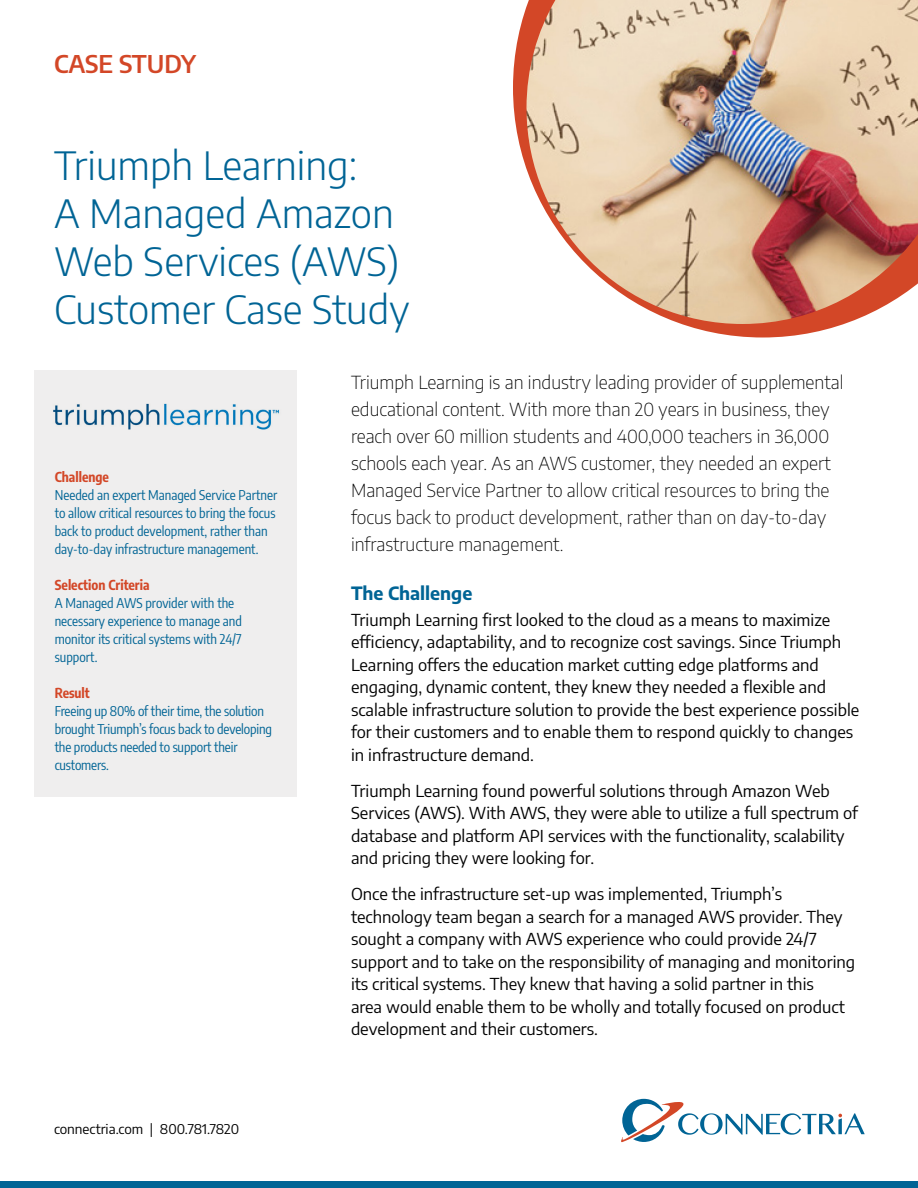
<style>
.page{position:relative;width:918px;height:1188px;background:#fff}
.page>*{position:absolute;margin:0;border:0;box-sizing:border-box;transform-origin:0 0}
.t1{font:300 39px/48px "Encode Sans";color:#006495}
.t2{font:600 24px "Encode Sans";color:#d34727}
.t3{font:200 18px/27px "Encode Sans";color:#000}
.t4{font:700 18px "Encode Sans";color:#006495}
.t5{font:16.5px/22.5px "Encode Sans";color:#000}
.t6{font:13.5px/18px "Encode Sans Condensed";color:#006495}
.t7{font:700 13.5px "Encode Sans Condensed";color:#d34727}
.t8{font:13.5px "Encode Sans";color:#000}
</style>
<div class="page">
<div style="left:34px;top:370px;width:263px;height:426px;background:#efeeee"></div>
<svg style="left:513px;top:8px;width:331px;height:330px"></svg>
<img style="left:526px;top:0;width:392px;height:324px">
<div style="left:0;top:1181px;width:918px;height:7px;background:#006495"></div>
<svg style="left:621px;top:1098px;width:244px;height:45px"></svg>
<img style="left:53px;top:403px;width:226px;height:27px">
<h2 class="t2" style="left:54px;top:46px;width:144px">CASE STUDY</h2>
<h1 class="t1" style="left:54px;top:140px;width:357px">Triumph Learning:<br>A Managed Amazon<br>Web Services (AWS)<br>Customer Case Study</h1>
<p class="t7" style="left:55px;top:467px;width:56px">Challenge</p>
<p class="t6" style="left:55px;top:485px;width:224px">Needed an expert Managed Service Partner to allow critical resources to bring the focus back to product development, rather than day-to-day infrastructure management.</p>
<p class="t7" style="left:55px;top:575px;width:96px">Selection Criteria</p>
<p class="t6" style="left:55px;top:593px;width:189px">A Managed AWS provider with the necessary experience to manage and monitor its critical systems with 24/7 support.</p>
<p class="t7" style="left:55px;top:683px;width:37px">Result</p>
<p class="t6" style="left:55px;top:701px;width:219px">Freeing up 80% of their time, the solution brought Triumph’s focus back to developing the products needed to support their customers.</p>
<p class="t8" style="left:54px;top:1120px;width:187px">connectria.com | 800.781.7820</p>
<p class="t3" style="left:351px;top:368px;width:494px">Triumph Learning is an industry leading provider of supplemental educational content. With more than 20 years in business, they reach over 60 million students and 400,000 teachers in 36,000 schools each year. As an AWS customer, they needed an expert Managed Service Partner to allow critical resources to bring the focus back to product development, rather than on day-to-day infrastructure management.</p>
<p class="t4" style="left:351px;top:580px;width:123px">The Challenge</p>
<p class="t5" style="left:351px;top:608px;width:510px">Triumph Learning first looked to the cloud as a means to maximize efficiency, adaptability, and to recognize cost savings. Since Triumph Learning offers the education market cutting edge platforms and engaging, dynamic content, they knew they needed a flexible and scalable infrastructure solution to provide the best experience possible for their customers and to enable them to respond quickly to changes in infrastructure demand.</p>
<p class="t5" style="left:351px;top:779px;width:509px">Triumph Learning found powerful solutions through Amazon Web Services (AWS). With AWS, they were able to utilize a full spectrum of database and platform API services with the functionality, scalability and pricing they were looking for.</p>
<p class="t5" style="left:351px;top:882px;width:506px">Once the infrastructure set-up was implemented, Triumph’s technology team began a search for a managed AWS provider. They sought a company with AWS experience who could provide 24/7 support and to take on the responsibility of managing and monitoring its critical systems. They knew that having a solid partner in this<br>area would enable them to be wholly and totally focused on product development and their customers.</p>
</div>
